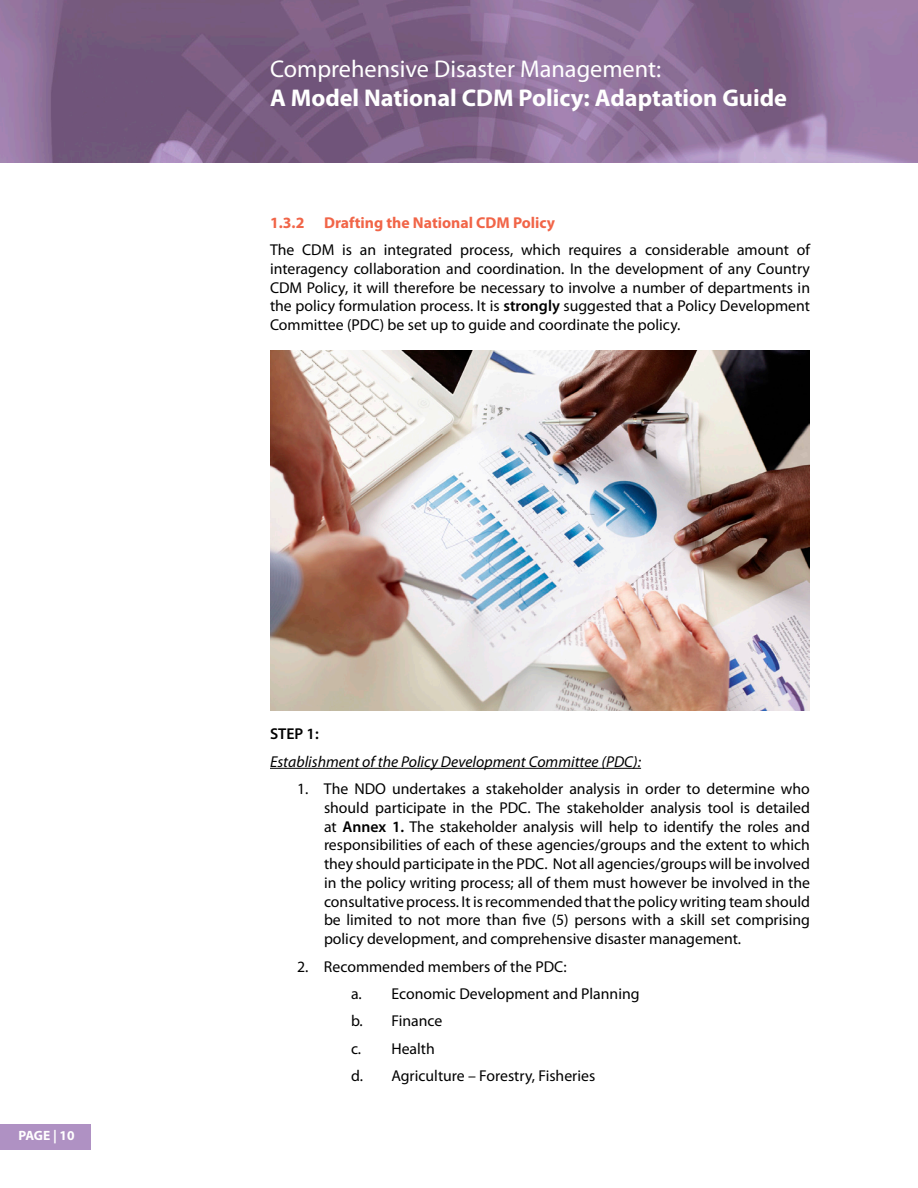
<style>
.page{position:relative;width:918px;height:1188px;background:#fff}
.page>*{position:absolute;margin:0;border:0;box-sizing:border-box;transform-origin:0 0}
.t1{font:700 24.3px "Myriad Pro";color:#fff}
.t2{font:24.3px "Myriad Pro";color:#fff}
.Tabbed_Numbers{font:15.75px/18.8px "Myriad Pro";color:#000;text-align:justify}
.Body_Text{font:15.75px/18.8px "Myriad Pro";color:#000;text-align:justify}
.Tabbed_Text_2_1{font:15.75px "Myriad Pro";color:#000}
.Body_Text-2{font:italic 15.75px "Myriad Pro";color:#000}
.Sub-Heading{font:700 15.75px "Myriad Pro";color:#f16548}
.Body_Text-3{font:600 15.75px "Myriad Pro";color:#000}
.t3{font:700 13.5px "Myriad Pro";letter-spacing:-.01em;color:#fff}
.s1{font-weight:600}
</style>
<div class="page">
<img style="left:0;top:0;width:918px;height:162px">
<div style="left:0;top:1125px;width:90px;height:25px;background:#af91c3"></div>
<hr style="left:270px;top:768px;width:371px;height:1px;background:#000">
<img style="left:270px;top:351px;width:540px;height:360px">
<p class="t3" style="left:18px;top:1128px;width:58px">PAGE | 10</p>
<p class="t2" style="left:270px;top:56px;width:393px">Comprehensive Disaster Management:</p>
<p class="t1" style="left:270px;top:84px;width:519px">A Model National CDM Policy: Adaptation Guide</p>
<p class="Sub-Heading" style="left:270px;top:214px;width:287px">1.3.2 Drafting the National CDM Policy</p>
<p class="Body_Text" style="left:270px;top:241px;width:542px">The CDM is an integrated process, which requires a considerable amount of interagency collaboration and coordination. In the development of any Country CDM Policy, it will therefore be necessary to involve a number of departments in the policy formulation process. It is <span class="s1">strongly</span> suggested that a Policy Development Committee (PDC) be set up to guide and coordinate the policy.</p>
<p class="Body_Text-3" style="left:270px;top:725px;width:50px">STEP 1:</p>
<p class="Body_Text-2" style="left:270px;top:753px;width:373px">Establishment of the Policy Development Committee (PDC):</p>
<p class="Tabbed_Numbers" style="left:324px;top:780px;width:488px;text-indent:-27px">1. The NDO undertakes a stakeholder analysis in order to determine who should participate in the PDC. The stakeholder analysis tool is detailed at <span class="s1">Annex 1.</span> The stakeholder analysis will help to identify the roles and responsibilities of each of these agencies/groups and the extent to which they should participate in the PDC. Not all agencies/groups will be involved in the policy writing process; all of them must however be involved in the consultative process. It is recommended that the policy writing team should be limited to not more than five (5) persons with a skill set comprising policy development, and comprehensive disaster management.</p>
<p class="Tabbed_Numbers" style="left:297px;top:957px;width:271px">2. Recommended members of the PDC:</p>
<p class="Tabbed_Text_2_1" style="left:351px;top:985px;width:290px">a. Economic Development and Planning</p>
<p class="Tabbed_Text_2_1" style="left:351px;top:1012px;width:93px">b. Finance</p>
<p class="Tabbed_Text_2_1" style="left:351px;top:1040px;width:85px">c. Health</p>
<p class="Tabbed_Text_2_1" style="left:351px;top:1067px;width:246px">d. Agriculture – Forestry, Fisheries</p>
</div>
